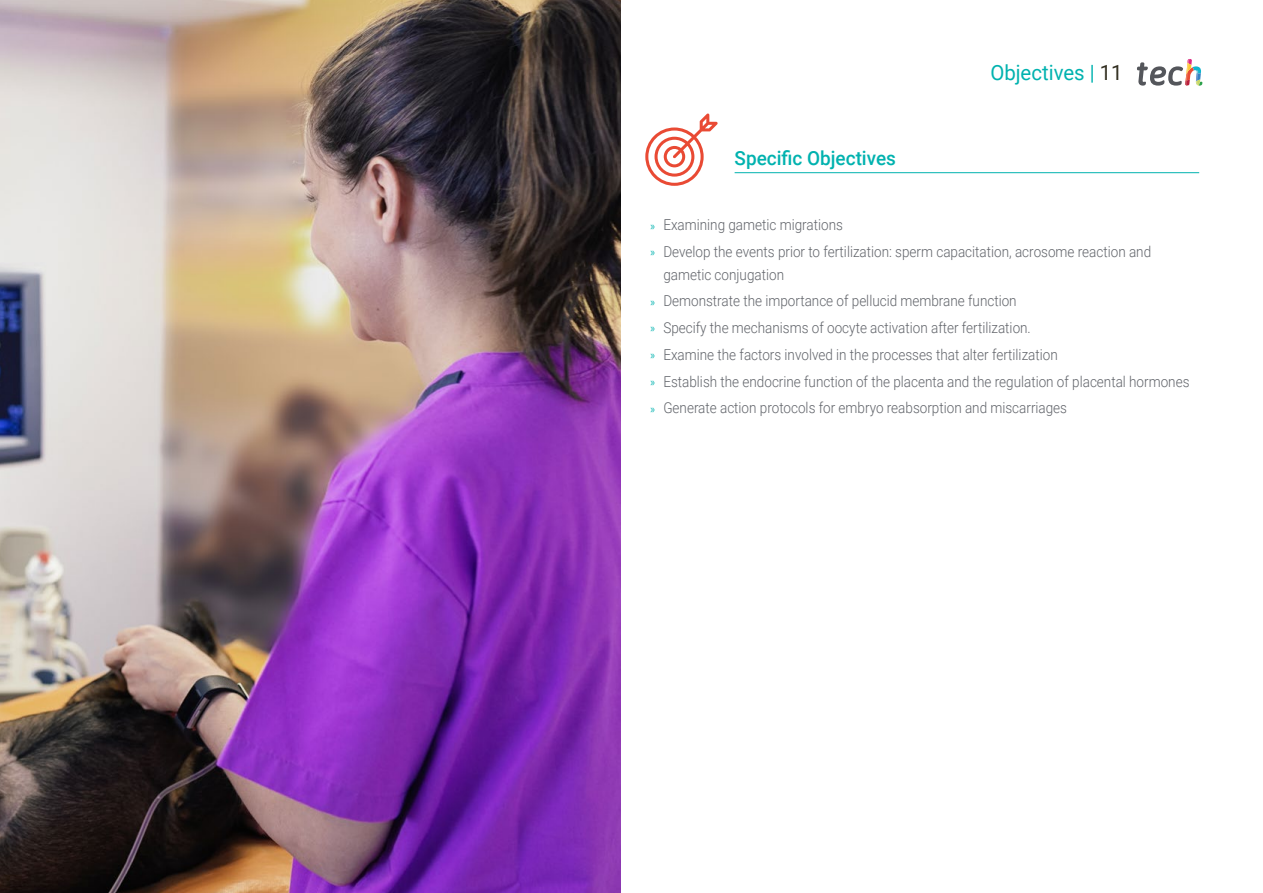
<style>
.page{position:relative;width:1263px;height:893px;background:#fff}
.page>*{position:absolute;margin:0;border:0;box-sizing:border-box;transform-origin:0 0}
.t1{font:21px "Roboto";color:#00b2af}
.t2{font:500 19.5px "Roboto";color:#00b2af}
.t3{font:300 15px/26.7px "Roboto";color:#61646a;scale:.9 1}
.s1{color:#312e20}
.s2{font-family:"Myriad Pro";font-weight:400;font-size:12px;color:#00b2af}
</style>
<div class="page">
<img style="left:0;top:0;width:621px;height:893px">
<hr style="left:735px;top:172px;width:464px;height:1px;background:#00b2af">
<svg style="left:645px;top:113px;width:73px;height:73px"></svg>
<svg style="left:1137px;top:59px;width:65px;height:27px"></svg>
<h2 class="t2" style="left:735px;top:144px;width:163px">Specific Objectives</h2>
<h1 class="t1" style="left:990px;top:57px;width:134px">Objectives | <span class="s1">11</span></h1>
<p class="t3" style="left:651px;top:211px;width:558px"><span class="s2">»</span> Examining gametic migrations<br><span class="s2">»</span> Develop the events prior to fertilization: sperm capacitation, acrosome reaction and</p>
<p class="t3" style="left:651px;top:260px;width:600px;text-indent:13px">gametic conjugation<br><span class="s2">»</span> Demonstrate the importance of pellucid membrane function<br><span class="s2">»</span> Specify the mechanisms of oocyte activation after fertilization.<br><span class="s2">»</span> Examine the factors involved in the processes that alter fertilization<br><span class="s2">»</span> Establish the endocrine function of the placenta and the regulation of placental hormones <span class="s2">»</span> Generate action protocols for embryo reabsorption and miscarriages</p>
</div>
